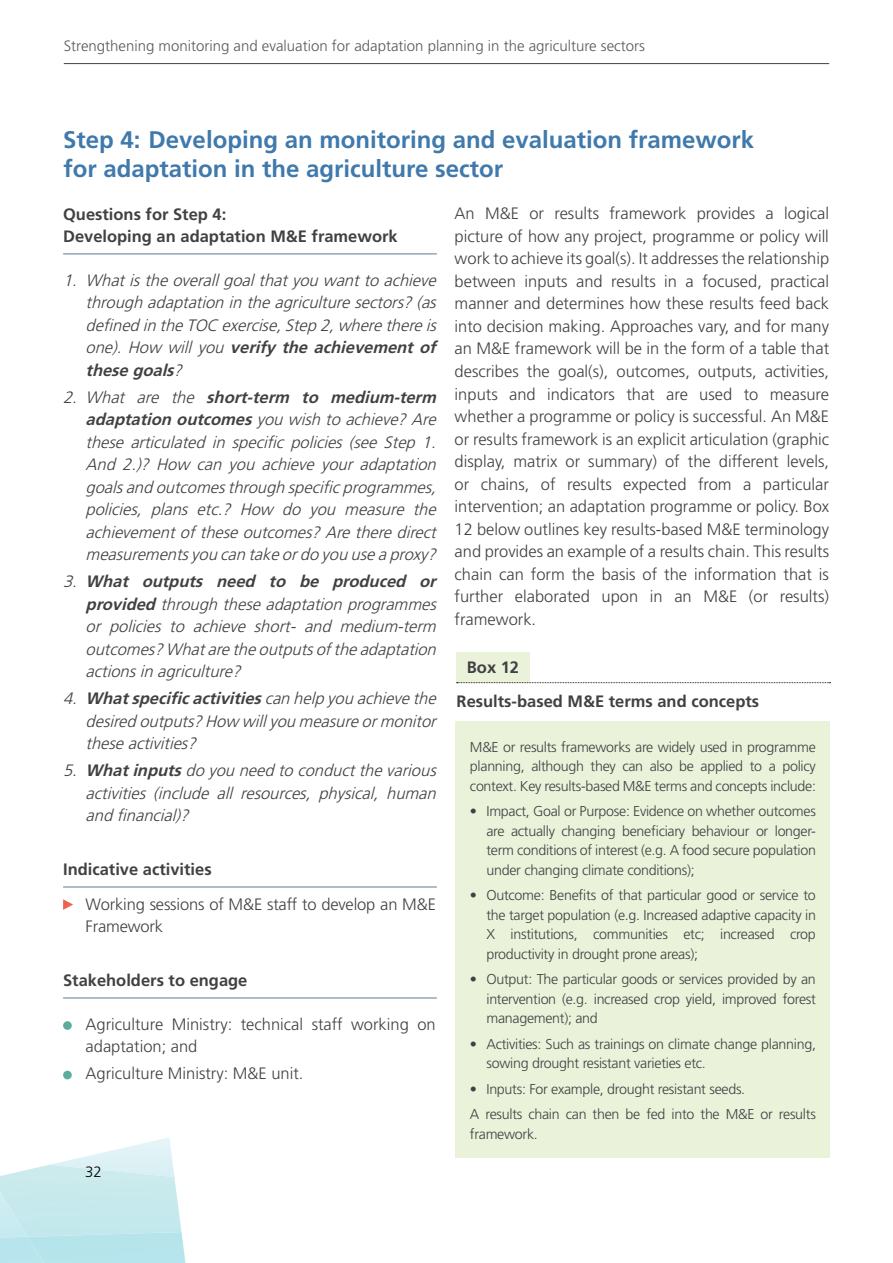
<style>
.page{position:relative;width:893px;height:1263px;background:#fff}
.page>*{position:absolute;margin:0;border:0;box-sizing:border-box;transform-origin:0 0}
.t1{font:700 24px/28.8px "Frutiger";color:#4079ac}
.t2{font:300 16.5px/22.5px "Frutiger";color:#414042}
.t3{font:italic 300 16.5px/22.5px "Frutiger";color:#414042;text-align:justify}
.t4{font:700 16.5px/22.5px "Frutiger";color:#414042}
.t5{font:300 15px "Frutiger";color:#58595b}
.t6{font:300 15px "Frutiger";color:#000}
.t7{font:300 14.25px/19.5px "Frutiger";letter-spacing:-.02em;color:#414042;text-align:justify}
.s1{font-weight:700}
</style>
<div class="page">
<hr style="left:63px;top:253px;width:374px;height:1px;background:#003461">
<hr style="left:63px;top:886px;width:374px;height:1px;background:#003461">
<svg style="left:63px;top:899px;width:10px;height:11px"></svg>
<hr style="left:63px;top:997px;width:374px;height:1px;background:#003461">
<div style="left:63px;top:1021px;width:9px;height:9px;background:#5cac9d;border-radius:50%"></div>
<div style="left:63px;top:1071px;width:9px;height:8px;background:#5cac9d;border-radius:50%"></div>
<div style="left:455px;top:721px;width:375px;height:437px;background:#eaf2da"></div>
<div style="left:456px;top:652px;width:73px;height:31px;background:#eaf2da"></div>
<svg style="left:457px;top:682px;width:374px;height:1px"></svg>
<svg style="left:49px;top:1137px;width:124px;height:28px"></svg>
<img style="left:0;top:1165px;width:181px;height:72px">
<img style="left:0;top:1165px;width:49px;height:11px">
<img style="left:28px;top:1232px;width:158px;height:31px">
<hr style="left:64px;top:63px;width:765px;height:1px;background:#424142">
<p class="t5" style="left:64px;top:37px;width:583px">Strengthening monitoring and evaluation for adaptation planning in the agriculture sectors</p>
<h1 class="t1" style="left:63px;top:125px;width:693px">Step 4: Developing an monitoring and evaluation framework for adaptation in the agriculture sector</h1>
<p class="t2" style="left:455px;top:202px;width:376px;text-align:justify">An M&amp;E or results framework provides a logical picture of how any project, programme or policy will work to achieve its goal(s). It addresses the relationship between inputs and results in a focused, practical manner and determines how these results feed back into decision making. Approaches vary, and for many an M&amp;E framework will be in the form of a table that describes the goal(s), outcomes, outputs, activities, inputs and indicators that are used to measure whether a programme or policy is successful. An M&amp;E or results framework is an explicit articulation (graphic display, matrix or summary) of the different levels, or chains, of results expected from a particular intervention; an adaptation programme or policy. Box 12 below outlines key results-based M&amp;E terminology and provides an example of a results chain. This results chain can form the basis of the information that is further elaborated upon in an M&amp;E (or results) framework.</p>
<p class="t4" style="left:63px;top:203px;width:336px">Questions for Step 4:<br>Developing an adaptation M&amp;E framework</p>
<p class="t3" style="left:86px;top:269px;width:356px;text-indent:-23px">1. What is the overall goal that you want to achieve through adaptation in the agriculture sectors? (as defined in the TOC exercise, Step 2, where there is one). How will you <span class="s1">verify the achievement of these goals</span>?</p>
<p class="t3" style="left:86px;top:386px;width:356px;text-indent:-22px">2. What are the <span class="s1">short-term to medium-term adaptation outcomes</span> you wish to achieve? Are these articulated in specific policies (see Step 1.<br>And 2.)? How can you achieve your adaptation goals and outcomes through specific programmes, policies, plans etc.? How do you measure the achievement of these outcomes? Are there direct measurements you can take or do you use a proxy?</p>
<p class="t3" style="left:86px;top:570px;width:356px;text-indent:-23px">3. <span class="s1">What outputs need to be produced or provided</span> through these adaptation programmes or policies to achieve short- and medium-term outcomes? What are the outputs of the adaptation actionsin agriculture?</p>
<p class="t3" style="left:86px;top:687px;width:356px;text-indent:-23px">4. <span class="s1">What specific activities</span> can help you achieve the desired outputs? How will you measure or monitor theseactivities?</p>
<p class="t3" style="left:86px;top:759px;width:356px;text-indent:-23px">5. <span class="s1">What inputs</span> do you need to conduct the various activities (include all resources, physical, human and financial)?</p>
<p class="t4" style="left:63px;top:858px;width:150px">Indicative activities</p>
<p class="t2" style="left:86px;top:893px;width:352px">Working sessions of M&amp;E staff to develop an M&amp;E<br>Framework</p>
<p class="t4" style="left:467px;top:656px;width:54px">Box 12</p>
<p class="t4" style="left:457px;top:690px;width:304px">Results-based M&amp;E terms and concepts</p>
<p class="t7" style="left:470px;top:737px;width:348px">M&amp;E or results frameworks are widely used in programme planning, although they can also be applied to a policy context. Key results-based M&amp;E terms and concepts include:</p>
<p class="t7" style="left:486px;top:802px;width:331px;text-indent:-17px">• Impact, Goal or Purpose: Evidence on whether outcomes are actually changing beneficiary behaviour or longer&shy;term conditions of interest (e.g. A food secure population under changing climate conditions);</p>
<p class="t7" style="left:486px;top:886px;width:331px;text-indent:-17px">• Outcome: Benefits of that particular good or service to the target population (e.g. Increased adaptive capacity in X institutions, communities etc; increased crop productivity in drought prone areas);</p>
<p class="t7" style="left:486px;top:970px;width:331px;text-indent:-17px">• Output: The particular goods or services provided by an intervention (e.g. increased crop yield, improved forest management); and</p>
<p class="t7" style="left:486px;top:1034px;width:331px;text-indent:-17px">• Activities: Such as trainings on climate change planning, sowing drought resistant varieties etc.</p>
<p class="t7" style="left:470px;top:1076px;width:347px;line-height:25.5px">• Inputs: For example, drought resistant seeds.<br>A results chain can then be fed into the M&amp;E or results</p>
<p class="t7" style="left:470px;top:1124px;width:69px">framework.</p>
<p class="t4" style="left:63px;top:969px;width:186px">Stakeholders to engage</p>
<p class="t2" style="left:86px;top:1013px;width:352px">Agriculture Ministry: technical staff working on adaptation; and</p>
<p class="t2" style="left:86px;top:1062px;width:219px">Agriculture Ministry: M&amp;E unit.</p>
<p class="t6" style="left:85px;top:1163px;width:18px">32</p>
</div>
